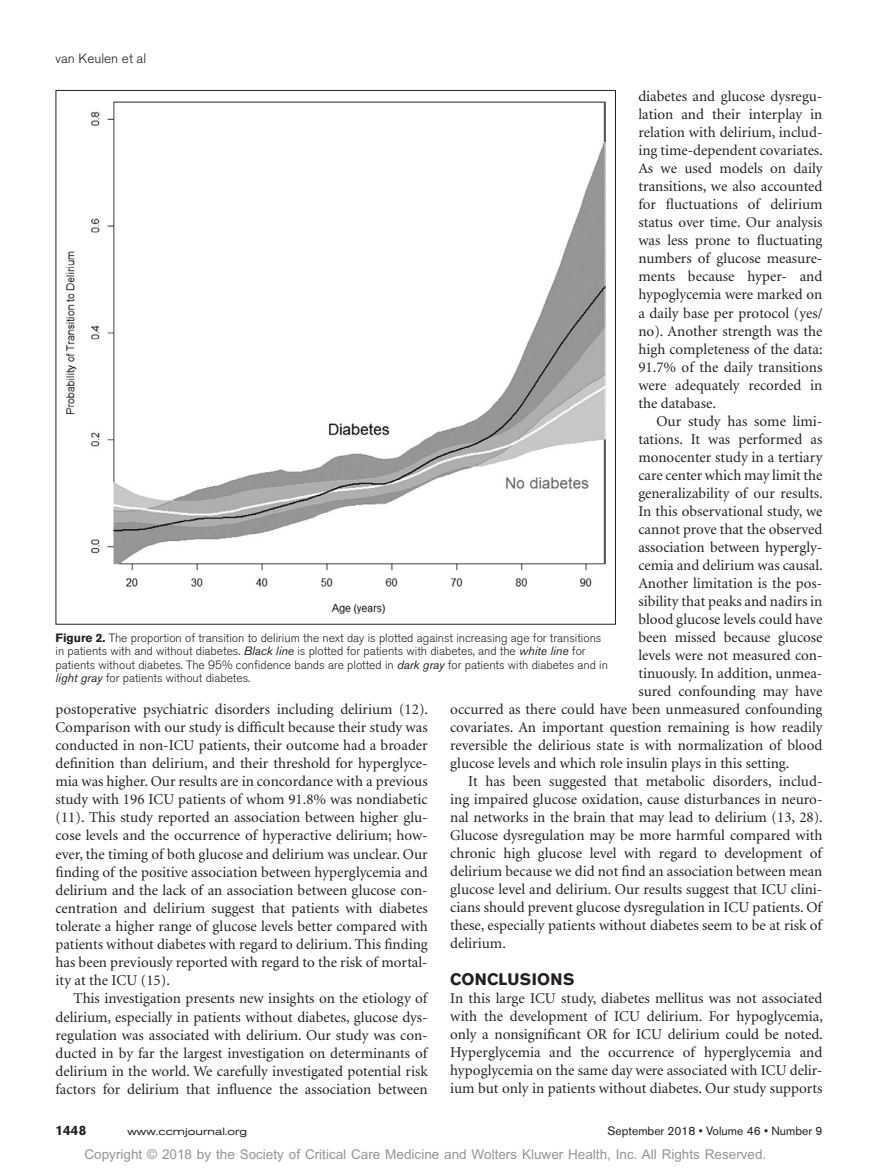
<style>
.page{position:relative;width:878px;height:1175px;background:#fff}
.page>*{position:absolute;margin:0;border:0;box-sizing:border-box;transform-origin:0 0}
.t1{font:700 16.5px "Akzidenz Grotesk BE";letter-spacing:.01em;color:#231f20}
.t2{font:15px/18px "Minion";color:#231f20;text-align:justify}
.t3{font:13.5px "Arial MT Std";color:#939598}
.t4{font:300 13.5px "Akzidenz Grotesk BE";color:#231f20}
.t5{font:700 13.5px "Akzidenz Grotesk BE";color:#231f20}
.t6{font:300 12px/13.5px "Akzidenz Grotesk BE";color:#231f20}
.t7{font:12px "Akzidenz Grotesk BE";color:#231f20}
.t8{font:expanded 10.5px "Akzidenz Grotesk BE";color:#231f20}
.s1{font-weight:700}
.s2{font-weight:400;font-style:italic}
</style>
<div class="page">
<svg style="left:55px;top:90px;width:561px;height:535px"></svg>
<p class="t4" style="left:56px;top:51px;width:92px">van Keulen et al</p>
<p class="t2" style="left:638px;top:88px;width:186px">diabetes and glucose dysregu&shy;lation and their interplay in relation with delirium, includ&shy;ing time-dependent covariates.<br>As we used models on daily transitions, we also accounted for fluctuations of delirium status over time. Our analysis was less prone to fluctuating numbers of glucose measure&shy;ments because hyper- and hypoglycemia were marked on a daily base per protocol (yes/ no). Another strength was the high completeness of the data:<br>91.7% of the daily transitions were adequately recorded in the database.</p>
<p class="t2" style="left:656px;top:412px;width:167px">Our study has some limi-</p>
<p class="t2" style="left:638px;top:430px;width:185px">tations. It was performed as</p>
<p class="t2" style="left:638px;top:448px;width:185px">monocenter study in a tertiary</p>
<p class="t2" style="left:638px;top:466px;width:185px">care center which may limit the</p>
<p class="t2" style="left:638px;top:484px;width:186px">generalizability of our results.</p>
<p class="t2" style="left:638px;top:502px;width:185px">In this observational study, we</p>
<p class="t2" style="left:638px;top:520px;width:185px">cannot prove that the observed</p>
<p class="t2" style="left:638px;top:538px;width:185px">association between hypergly-</p>
<p class="t2" style="left:638px;top:556px;width:186px">cemia and delirium was causal.</p>
<p class="t2" style="left:638px;top:574px;width:185px">Another limitation is the pos-</p>
<p class="t2" style="left:638px;top:592px;width:186px">sibility that peaks and nadirs in</p>
<p class="t2" style="left:638px;top:610px;width:185px">blood glucose levels could have</p>
<p class="t2" style="left:638px;top:628px;width:185px">been missed because glucose</p>
<p class="t2" style="left:638px;top:646px;width:185px">levels were not measured con-</p>
<p class="t2" style="left:638px;top:664px;width:185px">tinuously. In addition, unmea-</p>
<p class="t2" style="left:638px;top:682px;width:185px">sured confounding may have</p>
<p class="t2" style="left:450px;top:700px;width:373px">occurred as there could have been unmeasured confounding</p>
<p class="t2" style="left:450px;top:718px;width:373px">covariates. An important question remaining is how readily</p>
<p class="t2" style="left:450px;top:736px;width:374px">reversible the delirious state is with normalization of blood</p>
<p class="t2" style="left:450px;top:754px;width:341px">glucose levels and which role insulin plays in this setting.</p>
<p class="t2" style="left:468px;top:772px;width:356px">It has been suggested that metabolic disorders, includ-</p>
<p class="t2" style="left:450px;top:790px;width:374px">ing impaired glucose oxidation, cause disturbances in neuro-</p>
<p class="t2" style="left:450px;top:808px;width:374px">nal networks in the brain that may lead to delirium (13, 28).</p>
<p class="t2" style="left:450px;top:826px;width:374px">Glucose dysregulation may be more harmful compared with</p>
<p class="t2" style="left:450px;top:844px;width:373px">chronic high glucose level with regard to development of</p>
<p class="t2" style="left:450px;top:862px;width:374px">delirium because we did not find an association between mean</p>
<p class="t2" style="left:450px;top:880px;width:373px">glucose level and delirium. Our results suggest that ICU clini-</p>
<p class="t2" style="left:450px;top:898px;width:373px">cians should prevent glucose dysregulation in ICU patients. Of</p>
<p class="t2" style="left:450px;top:916px;width:373px">these, especially patients without diabetes seem to be at risk of</p>
<p class="t2" style="left:450px;top:934px;width:57px">delirium.</p>
<p class="t1" style="left:450px;top:970px;width:126px">CONCLUSIONS</p>
<p class="t2" style="left:450px;top:990px;width:374px">In this large ICU study, diabetes mellitus was not associated with the development of ICU delirium. For hypoglycemia, only a nonsignificant OR for ICU delirium could be noted.<br>Hyperglycemia and the occurrence of hyperglycemia and hypoglycemia on the same day were associated with ICU delir&shy;ium but only in patients without diabetes. Our study supports</p>
<p class="t6" style="left:56px;top:631px;width:554px"><span class="s1">Figure 2.</span> The proportion of transition to delirium the next day is plotted against increasing age for transitions in patients with and without diabetes. <span class="s2">Black line</span> is plotted for patients with diabetes, and the <span class="s2">white line</span> for patients without diabetes. The 95% confidence bands are plotted in <span class="s2">dark gray</span> for patients with diabetes and in <span class="s2">light gray</span> for patients without diabetes.</p>
<p class="t2" style="left:56px;top:700px;width:374px">postoperative psychiatric disorders including delirium (12).<br>Comparison with our study is difficult because their study was conducted in non-ICU patients, their outcome had a broader definition than delirium, and their threshold for hyperglyce&shy;mia was higher. Our results are in concordance with a previous study with 196 ICU patients of whom 91.8% was nondiabetic (11). This study reported an association between higher glu&shy;cose levels and the occurrence of hyperactive delirium; how&shy;ever, the timing of both glucose and delirium was unclear. Our finding of the positive association between hyperglycemia and delirium and the lack of an association between glucose con&shy;centration and delirium suggest that patients with diabetes tolerate a higher range of glucose levels better compared with patients without diabetes with regard to delirium. This finding has been previously reported with regard to the risk of mortal&shy;ity at the ICU (15).</p>
<p class="t2" style="left:56px;top:990px;width:374px;text-indent:18px">This investigation presents new insights on the etiology of delirium, especially in patients without diabetes, glucose dys&shy;regulation was associated with delirium. Our study was con&shy;ducted in by far the largest investigation on determinants of delirium in the world. We carefully investigated potential risk factors for delirium that influence the association between</p>
<p class="t5" style="left:56px;top:1122px;width:32px">1448</p>
<p class="t8" style="left:128px;top:1125px;width:121px">www.ccmjournal.org</p>
<p class="t7" style="left:607px;top:1123px;width:216px">September 2018 • Volume 46 • Number 9</p>
<p class="t3" style="left:84px;top:1146px;width:683px">Copyright © 2018 by the Society of Critical Care Medicine and Wolters Kluwer Health, Inc. All Rights Reserved.</p>
</div>
